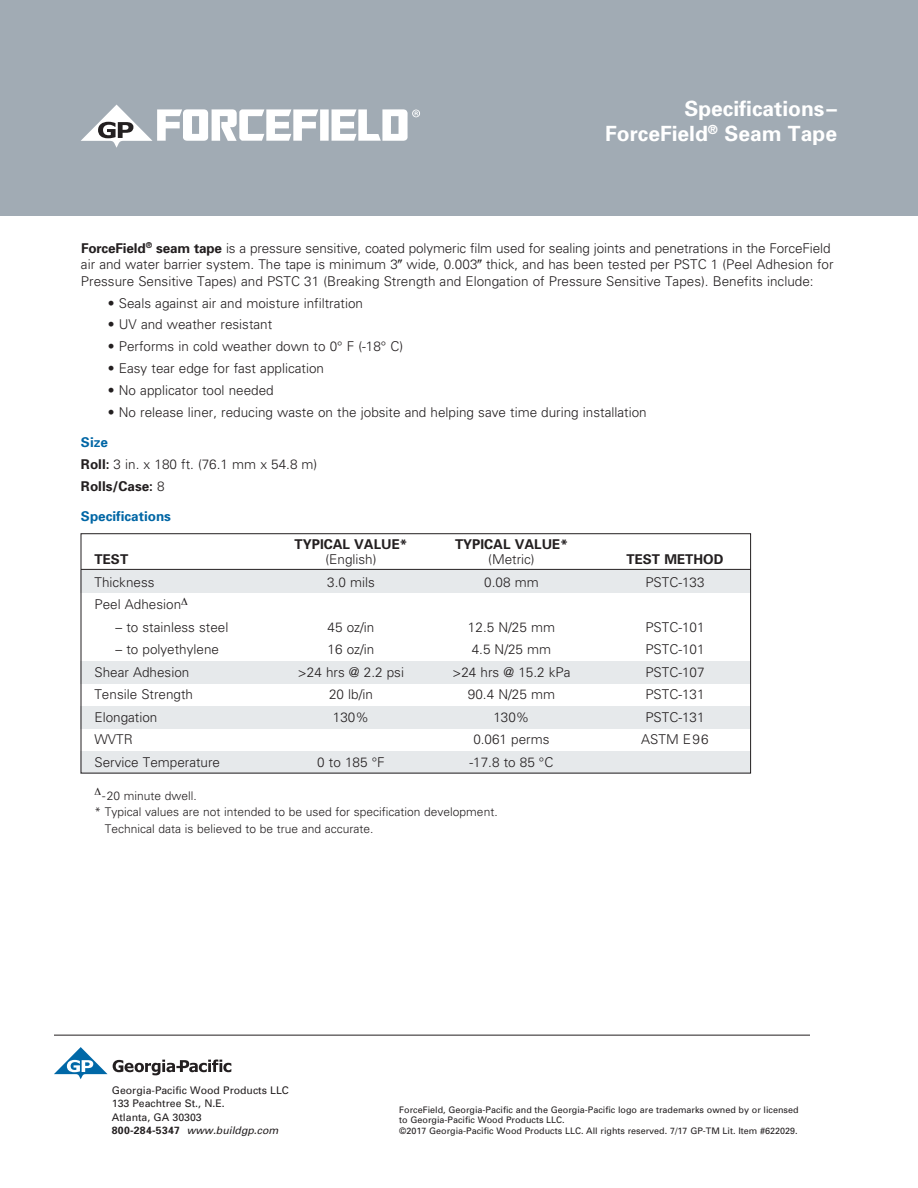
<style>
.page{position:relative;width:918px;height:1188px;background:#fff}
.page>*{position:absolute;margin:0;border:0;box-sizing:border-box;transform-origin:0 0}
.t1{font:700 21px/25.5px "Univers";color:#fff;text-align:right}
.t2{font:300 13.5px/16.5px "Univers";color:#231f20}
.t3{font:700 13.5px "Univers";color:#231f20}
.t4{font:700 13.5px "Univers";color:#0066a5}
.t5{font:300 12px "Univers";color:#231f20}
.t6{font:10.5px/13.5px "Univers";color:#231f20}
.t7{font:9px/10.5px "Univers";color:#231f20}
.s1{font-weight:700}
.s2{font-family:"Universal Newswith Comm Pi";font-weight:400}
.s3{font-weight:700;color:#0066a5}
.s4{font-style:italic}
</style>
<div class="page">
<div style="left:81px;top:570px;width:670px;height:23px;background:#e6e9eb"></div>
<div style="left:81px;top:661px;width:670px;height:23px;background:#e6e9eb"></div>
<div style="left:81px;top:706px;width:670px;height:23px;background:#e6e9eb"></div>
<div style="left:81px;top:751px;width:670px;height:22px;background:#e6e9eb"></div>
<div style="left:0;top:0;width:918px;height:216px;background:#a1abb4"></div>
<div style="left:320px;top:109px;width:9px;height:32px;background:#fff"></div>
<svg style="left:81px;top:105px;width:237px;height:43px"></svg>
<svg style="left:332px;top:109px;width:88px;height:32px"></svg>
<hr style="left:81px;top:569px;width:670px;height:1px;background:#231f20">
<div style="left:81px;top:533px;width:670px;height:240px;border:1px solid #231f20"></div>
<svg style="left:54px;top:1047px;width:177px;height:32px"></svg>
<hr style="left:54px;top:1035px;width:756px;height:1px;background:#231f20">
<h1 class="t1" style="left:605px;top:95px;width:233px">Specifications–<br>ForceField<sup>®</sup> Seam Tape</h1>
<p class="t2" style="left:81px;top:239px;width:754px"><span class="s1">ForceField</span><sup>®</sup> <span class="s1">seam tape</span> is a pressure sensitive, coated polymeric film used for sealing joints and penetrations in the ForceField air and water barrier system. The tape is minimum 3<span class="s2">(</span> wide, 0.003<span class="s2">(</span> thick, and has been tested per PSTC 1 (Peel Adhesion for<br>Pressure Sensitive Tapes) and PSTC 31 (Breaking Strength and Elongation of Pressure Sensitive Tapes). Benefits include:</p>
<p class="t2" style="left:108px;top:294px;width:257px">• Seals against air and moisture infiltration</p>
<p class="t2" style="left:108px;top:316px;width:166px">• UV and weather resistant</p>
<p class="t2" style="left:108px;top:338px;width:297px">• Performs in cold weather down to 0° F (-18° C)</p>
<p class="t2" style="left:108px;top:360px;width:218px">• Easy tear edge for fast application</p>
<p class="t2" style="left:108px;top:382px;width:167px">• No applicator tool needed</p>
<p class="t2" style="left:108px;top:404px;width:540px">• No release liner, reducing waste on the jobsite and helping save time during installation</p>
<p class="t2" style="left:81px;top:431px;width:238px;line-height:21.9px"><span class="s3">Size<br></span><span class="s1">Roll:</span> 3 in. x 180 ft. (76.1 mm x 54.8 m)<br><span class="s1">Rolls/Case:</span> 8</p>
<p class="t4" style="left:81px;top:507px;width:92px">Specifications</p>
<p class="t3" style="left:295px;top:536px;width:114px">TYPICAL VALUE*</p>
<p class="t3" style="left:455px;top:536px;width:114px">TYPICAL VALUE*</p>
<p class="t3" style="left:94px;top:551px;width:35px">TEST</p>
<p class="t2" style="left:325px;top:551px;width:53px">(English)</p>
<p class="t2" style="left:488px;top:551px;width:48px">(Metric)</p>
<p class="t3" style="left:626px;top:551px;width:99px">TEST METHOD</p>
<p class="t2" style="left:95px;top:573px;width:62px">Thickness</p>
<p class="t2" style="left:327px;top:573px;width:49px">3.0 mils</p>
<p class="t2" style="left:484px;top:573px;width:56px">0.08 mm</p>
<p class="t2" style="left:645px;top:573px;width:61px">PSTC-133</p>
<p class="t2" style="left:95px;top:596px;width:88px">Peel Adhesion</p>
<p class="t2" style="left:116px;top:618px;width:114px">– to stainless steel</p>
<p class="t2" style="left:328px;top:618px;width:48px">45 oz/in</p>
<p class="t2" style="left:468px;top:618px;width:89px">12.5 N/25 mm</p>
<p class="t2" style="left:645px;top:618px;width:61px">PSTC-101</p>
<p class="t2" style="left:116px;top:641px;width:105px">– to polyethylene</p>
<p class="t2" style="left:328px;top:641px;width:48px">16 oz/in</p>
<p class="t2" style="left:472px;top:641px;width:81px">4.5 N/25 mm</p>
<p class="t2" style="left:645px;top:641px;width:61px">PSTC-101</p>
<p class="t2" style="left:94px;top:663px;width:96px">Shear Adhesion</p>
<p class="t2" style="left:298px;top:663px;width:108px">&gt;24 hrs @ 2.2 psi</p>
<p class="t2" style="left:452px;top:663px;width:120px">&gt;24 hrs @ 15.2 kPa</p>
<p class="t2" style="left:645px;top:663px;width:61px">PSTC-107</p>
<p class="t2" style="left:94px;top:686px;width:100px">Tensile Strength</p>
<p class="t2" style="left:329px;top:686px;width:45px">20 lb/in</p>
<p class="t2" style="left:468px;top:686px;width:89px">90.4 N/25 mm</p>
<p class="t2" style="left:645px;top:686px;width:61px">PSTC-131</p>
<p class="t2" style="left:94px;top:708px;width:65px">Elongation</p>
<p class="t2" style="left:333px;top:708px;width:38px">130%</p>
<p class="t2" style="left:493px;top:708px;width:38px">130%</p>
<p class="t2" style="left:645px;top:708px;width:61px">PSTC-131</p>
<p class="t2" style="left:94px;top:731px;width:40px">WVTR</p>
<p class="t2" style="left:473px;top:731px;width:78px">0.061 perms</p>
<p class="t2" style="left:641px;top:731px;width:69px">ASTM E96</p>
<p class="t2" style="left:94px;top:753px;width:127px">Service Temperature</p>
<p class="t2" style="left:317px;top:753px;width:69px">0 to 185 °F</p>
<p class="t2" style="left:470px;top:753px;width:85px">-17.8 to 85 °C</p>
<p class="t5" style="left:102px;top:788px;width:96px">-20 minute dwell.</p>
<p class="t5" style="left:94px;top:805px;width:405px">* Typical values are not intended to be used for specification development.</p>
<p class="t5" style="left:105px;top:821px;width:270px">Technical data is believed to be true and accurate.</p>
<p class="t6" style="left:112px;top:1083px;width:179px">Georgia-Pacific Wood Products LLC<br>133 Peachtree St., N.E.<br>Atlanta, GA 30303<br><span class="s1">800-284-5347</span> <span class="s4">www.buildgp.com</span></p>
<p class="t7" style="left:399px;top:1104px;width:401px">ForceField, Georgia-Pacific and the Georgia-Pacific logo are trademarks owned by or licensed to Georgia-Pacific Wood Products LLC.<br>©2017 Georgia-Pacific Wood Products LLC. All rights reserved. 7/17 GP-TM Lit. Item #622029.</p>
</div>
